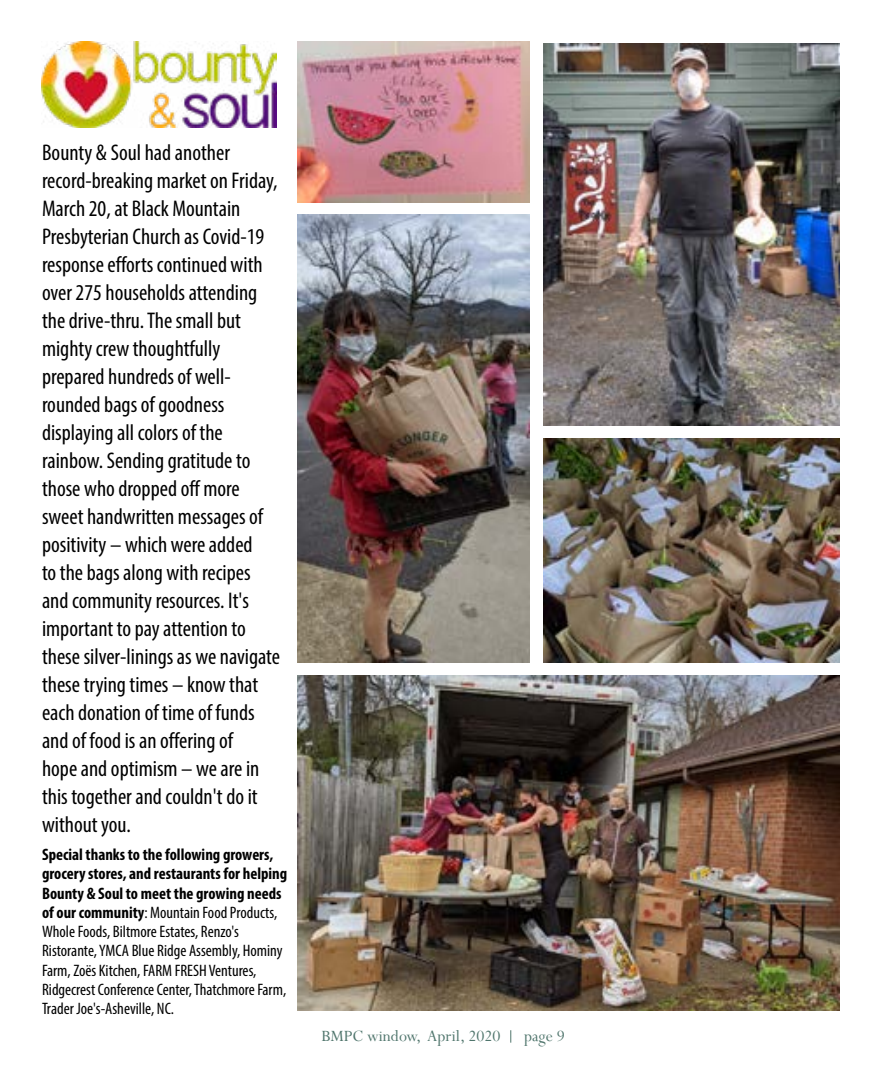
<style>
.page{position:relative;width:882px;height:1071px;background:#fff}
.page>*{position:absolute;margin:0;border:0;box-sizing:border-box;transform-origin:0 0}
.t1{font:condensed 22.75px/28px "Myriad Pro";color:#000}
.t2{font:17.5px "Perpetua";color:#4f756c}
.t3{font:condensed 16.62px/19.2px "Myriad Pro";color:#000}
.s1{font-weight:700}
</style>
<div class="page">
<svg style="left:510px;top:1030px;width:1px;height:13px"></svg>
<img style="left:297px;top:41px;width:233px;height:161px">
<img style="left:297px;top:215px;width:233px;height:447px">
<img style="left:297px;top:676px;width:543px;height:334px">
<img style="left:544px;top:43px;width:296px;height:383px">
<img style="left:544px;top:439px;width:296px;height:223px">
<img style="left:41px;top:41px;width:236px;height:87px">
<p class="t1" style="left:42px;top:138px;width:240px">Bounty &amp; Soul had another record-breaking market on Friday,<br>March 20, at Black Mountain<br>Presbyterian Church as Covid-19 response efforts continued with over 275 households attending the drive-thru. The small but mighty crew thoughtfully prepared hundreds of well&shy;rounded bags of goodness displaying all colors of the rainbow. Sending gratitude to those who dropped off more sweet handwritten messages of positivity – which were added<br>to the bags along with recipes and community resources. It's important to pay attention to these silver-linings as we navigate these trying times – know that each donation of time of funds and of food is an offering of<br>hope and optimism – we are in this together and couldn't do it without you.</p>
<p class="t3" style="left:42px;top:845px;width:247px"><span class="s1">Special thanks to the following growers, grocery stores, and restaurants for helping Bounty &amp; Soul to meet the growing needs of our community</span>: Mountain Food Products, Whole Foods, Biltmore Estates, Renzo's Ristorante, YMCA Blue Ridge Assembly, Hominy Farm, Zoës Kitchen, FARM FRESH Ventures, Ridgecrest Conference Center, Thatchmore Farm, Trader Joe's-Asheville, NC.</p>
<p class="t2" style="left:321px;top:1025px;width:181px">BMPC window, April, 2020</p>
<p class="t2" style="left:524px;top:1025px;width:42px">page 9</p>
</div>
